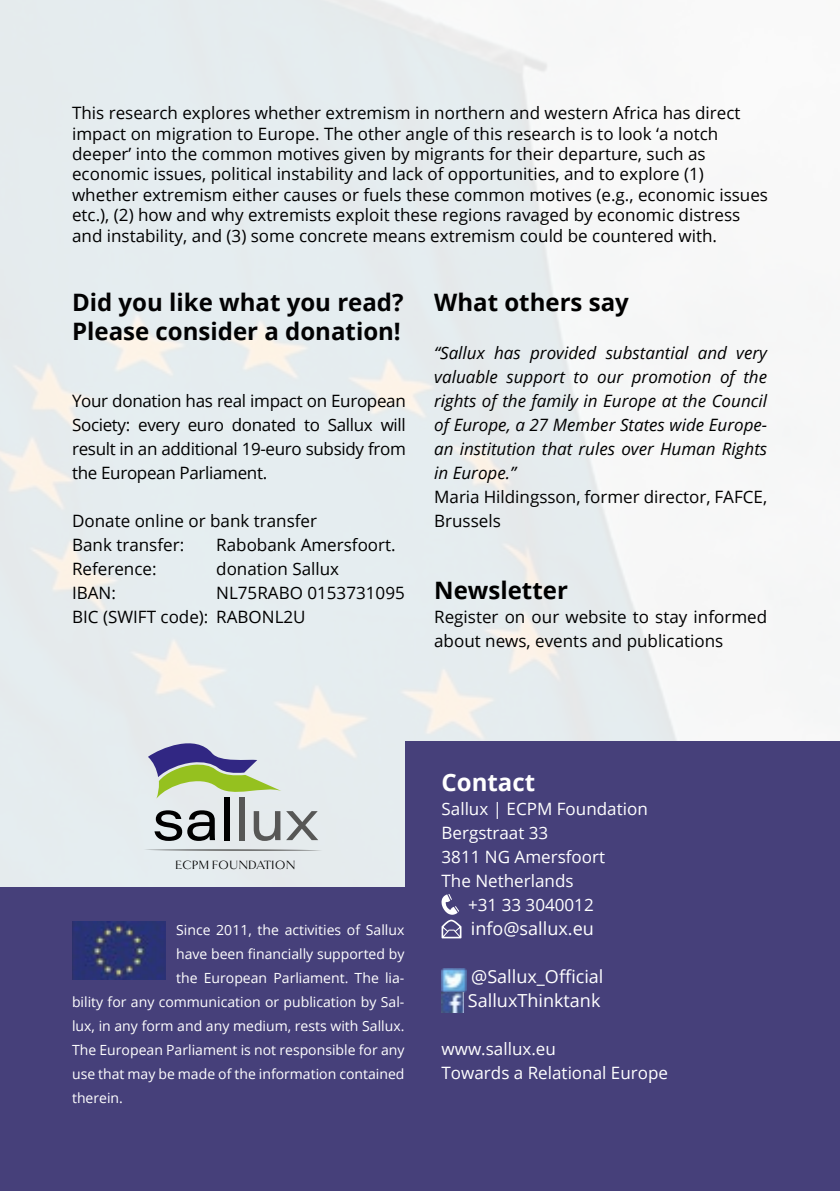
<style>
.page{position:relative;width:840px;height:1191px;background:#fff}
.page>*{position:absolute;margin:0;border:0;box-sizing:border-box;transform-origin:0 0}
.t1{font:57.2px "Acumin Pro Wide";color:#000}
.t2{font:700 24px/28.8px "Open Sans";color:#020203}
.t3{font:700 24px "Open Sans";color:#000}
.t4{font:700 24px "Open Sans";color:#fff}
.t5{font:18px/24px "Open Sans";color:#fff}
.t6{font:17px/24px "Open Sans";color:#000}
.t7{font:italic 17px/24px "Open Sans";color:#000;text-align:justify}
.t8{font:17px/24px "Open Sans";color:#fff}
.t9{font:14px "Open Sans";color:#fff}
.t10{font:12.6px "Goldenbook";color:#000}
.s1{color:#575756}
</style>
<div class="page">
<div style="left:0;top:0;width:839px;height:1191px;background:linear-gradient(to right,#e1e9eb,#f6f7f7)"></div>
<div style="left:0;top:887px;width:839px;height:304px;background:#46407a"></div>
<div style="left:405px;top:740px;width:434px;height:321px;background:#46407a"></div>
<svg style="left:441px;top:894px;width:20px;height:44px"></svg>
<img style="left:441px;top:968px;width:25px;height:25px">
<img style="left:441px;top:992px;width:22px;height:20px">
<img style="left:72px;top:921px;width:94px;height:58px">
<svg style="left:144px;top:849px;width:178px;height:1px"></svg>
<svg style="left:148px;top:733px;width:133px;height:66px;background:#b3beb1"></svg>
<p class="t6" style="left:72px;top:102px;width:697px;line-height:20.4px">This research explores whether extremism in northern and western Africa has direct impact on migration to Europe. The other angle of this research is to look ‘a notch deeper’ into the common motives given by migrants for their departure, such as economic issues, political instability and lack of opportunities, and to explore (1) whether extremism either causes or fuels these common motives (e.g., economic issues etc.), (2) how and why extremists exploit these regions ravaged by economic distress and instability, and (3) some concrete means extremism could be countered with.</p>
<h2 class="t2" style="left:72px;top:287px;width:333px">Did you like what you read?<br>Please consider a donation!</h2>
<p class="t6" style="left:72px;top:388px;width:335px;text-align:justify">Your donation has real impact on European Society: every euro donated to Sallux will result in an additional 19-euro subsidy from the European Parliament.</p>
<p class="t6" style="left:72px;top:508px;width:246px">Donate online or bank transfer<br>Bank transfer:</p>
<p class="t6" style="left:216px;top:532px;width:181px">Rabobank Amersfoort.</p>
<p class="t6" style="left:72px;top:556px;width:86px">Reference:</p>
<p class="t6" style="left:216px;top:556px;width:124px">donation Sallux</p>
<p class="t6" style="left:72px;top:580px;width:45px">IBAN:</p>
<p class="t6" style="left:72px;top:580px;width:334px;text-indent:144px">NL75RABO 0153731095<br>BIC (SWIFT code): RABONL2U</p>
<h2 class="t3" style="left:434px;top:285px;width:196px">What others say</h2>
<p class="t7" style="left:434px;top:340px;width:334px">“Sallux has provided substantial and very valuable support to our promotion of the rights of the family in Europe at the Council of Europe, a 27 Member States wide Europe&shy;an institution that rules over Human Rights in Europe.”</p>
<p class="t6" style="left:434px;top:484px;width:334px">Maria Hildingsson, former director, FAFCE,<br>Brussels</p>
<h2 class="t3" style="left:434px;top:573px;width:135px">Newsletter</h2>
<p class="t6" style="left:434px;top:604px;width:334px">Register on our website to stay informed about news, events and publications</p>
<h1 class="t1" style="left:152px;top:779px;width:167px">sal<span class="s1">lux</span></h1>
<p class="t10" style="left:175px;top:857px;width:122px">ECPM FOUNDATION</p>
<p class="t9" style="left:176px;top:920px;width:230px">Since 2011, the activities of Sallux</p>
<p class="t9" style="left:176px;top:944px;width:230px">have been financially supported by</p>
<p class="t9" style="left:176px;top:968px;width:230px">the European Parliament. The lia-</p>
<p class="t9" style="left:72px;top:992px;width:334px">bility for any communication or publication by Sal-</p>
<p class="t9" style="left:72px;top:1016px;width:334px">lux, in any form and any medium, rests with Sallux.</p>
<p class="t9" style="left:72px;top:1040px;width:334px">The European Parliament is not responsible for any</p>
<p class="t9" style="left:72px;top:1064px;width:334px">use that may be made of the information contained</p>
<p class="t9" style="left:72px;top:1088px;width:52px">therein.</p>
<h2 class="t4" style="left:441px;top:765px;width:95px">Contact</h2>
<p class="t8" style="left:441px;top:796px;width:208px">Sallux | ECPM Foundation</p>
<p class="t8" style="left:441px;top:820px;width:108px">Bergstraat 33</p>
<p class="t8" style="left:441px;top:844px;width:165px">3811 NG Amersfoort</p>
<p class="t8" style="left:441px;top:868px;width:133px">The Netherlands</p>
<p class="t8" style="left:468px;top:892px;width:127px">+31 33 3040012</p>
<p class="t5" style="left:470px;top:916px;width:124px">info@sallux.eu</p>
<p class="t5" style="left:467px;top:964px;width:137px">@Sallux_Official<br>SalluxThinktank</p>
<p class="t8" style="left:441px;top:1036px;width:228px">www.sallux.eu<br>Towards a Relational Europe</p>
</div>
